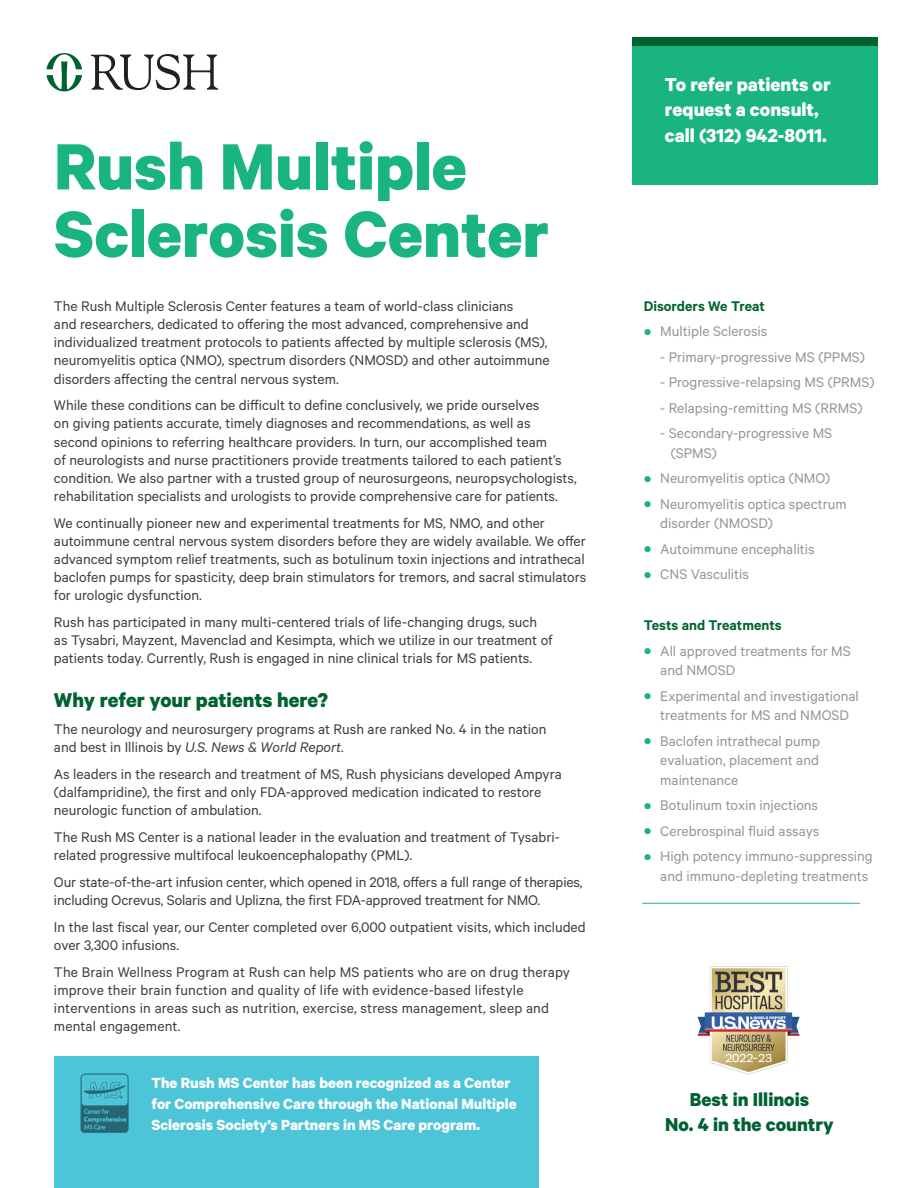
<style>
.page{position:relative;width:918px;height:1188px;background:#fff}
.page>*{position:absolute;margin:0;border:0;box-sizing:border-box;transform-origin:0 0}
.t1{font:700 73.5px/67.5px "Calibre";color:#1ab47f}
.t2{font:700 22.5px "Calibre";color:#006231}
.t3{font:700 21px/25.2px "Calibre";color:#fff}
.t4{font:700 21px/25.2px "Calibre";color:#006231;text-align:center}
.t5{font:700 16.5px/21px "Calibre";color:#fff}
.t6{font:15.75px/18px "Calibre";color:#3e3e3f}
.t7{font:15.75px/19.5px "Calibre";color:#939598}
.t8{font:600 15.75px "Calibre";color:#006231}
.s1{font-style:italic}
.s2{font-size:22.5px;color:#1ab47f}
.s3{font-weight:700;color:#9dd4b9}
</style>
<div class="page">
<svg style="left:91px;top:54px;width:127px;height:36px"></svg>
<svg style="left:47px;top:53px;width:35px;height:38px"></svg>
<div style="left:632px;top:37px;width:246px;height:147px;background:#1ab47f"></div>
<div style="left:632px;top:37px;width:246px;height:8px;background:#006231"></div>
<div style="left:55px;top:1056px;width:484px;height:132px;background:#4cc5d8"></div>
<hr style="left:642px;top:903px;width:218px;height:1px;background:#1ab47f">
<img style="left:81px;top:1074px;width:48px;height:59px">
<img style="left:697px;top:967px;width:103px;height:108px">
<h1 class="t1" style="left:54px;top:130px;width:497px">Rush Multiple<br>Sclerosis Center</h1>
<p class="t6" style="left:54px;top:297px;width:497px">The Rush Multiple Sclerosis Center features a team of world-class clinicians<br>and researchers, dedicated to offering the most advanced, comprehensive and individualized treatment protocols to patients affected by multiple sclerosis (MS), neuromyelitis optica (NMO), spectrum disorders (NMOSD) and other autoimmune disorders affecting the central nervous system.</p>
<p class="t6" style="left:54px;top:396px;width:524px">While these conditions can be difficult to define conclusively, we pride ourselves<br>on giving patients accurate, timely diagnoses and recommendations, as well as second opinions to referring healthcare providers. In turn, our accomplished team<br>of neurologists and nurse practitioners provide treatments tailored to each patient’s condition. We also partner with a trusted group of neurosurgeons, neuropsychologists, rehabilitation specialists and urologists to provide comprehensive care for patients.</p>
<p class="t6" style="left:54px;top:513px;width:534px">We continually pioneer new and experimental treatments for MS, NMO, and other autoimmune central nervous system disorders before they are widely available. We offer advanced symptom relief treatments, such as botulinum toxin injections and intrathecal baclofen pumps for spasticity, deep brain stimulators for tremors, and sacral stimulators for urologic dysfunction.</p>
<p class="t6" style="left:54px;top:612px;width:500px">Rush has participated in many multi-centered trials of life-changing drugs, such as Tysabri, Mayzent, Mavenclad and Kesimpta, which we utilize in our treatment of patients today. Currently, Rush is engaged in nine clinical trials for MS patients.</p>
<h2 class="t2" style="left:54px;top:687px;width:276px">Why refer your patients here?</h2>
<p class="t6" style="left:54px;top:720px;width:494px">The neurology and neurosurgery programs at Rush are ranked No. 4 in the nation and best in Illinois by <span class="s1">U.S. News &amp; World Report.</span></p>
<p class="t6" style="left:54px;top:765px;width:509px">As leaders in the research and treatment of MS, Rush physicians developed Ampyra (dalfampridine), the first and only FDA-approved medication indicated to restore neurologic function of ambulation.</p>
<p class="t6" style="left:54px;top:828px;width:507px">The Rush MS Center is a national leader in the evaluation and treatment of Tysabri&shy;related progressive multifocal leukoencephalopathy (PML).</p>
<p class="t6" style="left:54px;top:873px;width:530px">Our state-of-the-art infusion center, which opened in 2018, offers a full range of therapies, including Ocrevus, Solaris and Uplizna, the first FDA-approved treatment for NMO.</p>
<p class="t6" style="left:54px;top:918px;width:533px">In the last fiscal year, our Center completed over 6,000 outpatient visits, which included over 3,300 infusions.</p>
<p class="t6" style="left:54px;top:963px;width:518px">The Brain Wellness Program at Rush can help MS patients who are on drug therapy improve their brain function and quality of life with evidence-based lifestyle interventions in areas such as nutrition, exercise, stress management, sleep and mental engagement.</p>
<p class="t5" style="left:152px;top:1072px;width:367px">The Rush MS Center has been recognized as a Center for Comprehensive Care through the National Multiple<br>Sclerosis Society’s Partners in MS Care program.</p>
<h3 class="t3" style="left:665px;top:71px;width:167px">To refer patients or request a consult, call (312) 942-8011.</h3>
<p class="t8" style="left:644px;top:297px;width:123px">Disorders We Treat</p>
<p class="t7" style="left:644px;top:321px;width:125px"><span class="s2">•</span> Multiple Sclerosis</p>
<p class="t7" style="left:660px;top:347px;width:206px"><span class="s3">-</span> Primary-progressive MS (PPMS)</p>
<p class="t7" style="left:660px;top:372px;width:216px"><span class="s3">-</span> Progressive-relapsing MS (PRMS)</p>
<p class="t7" style="left:660px;top:398px;width:204px"><span class="s3">-</span> Relapsing-remitting MS (RRMS)</p>
<p class="t7" style="left:671px;top:423px;width:163px;text-indent:-10px"><span class="s3">-</span> Secondary-progressive MS (SPMS)</p>
<p class="t7" style="left:644px;top:468px;width:188px"><span class="s2">•</span> Neuromyelitis optica (NMO)</p>
<p class="t7" style="left:660px;top:494px;width:188px;text-indent:-17px"><span class="s2">•</span> Neuromyelitis optica spectrum disorder (NMOSD)</p>
<p class="t7" style="left:644px;top:539px;width:172px"><span class="s2">•</span> Autoimmune encephalitis</p>
<p class="t7" style="left:644px;top:564px;width:107px"><span class="s2">•</span> CNS Vasculitis</p>
<p class="t8" style="left:644px;top:616px;width:139px">Tests and Treatments</p>
<p class="t7" style="left:660px;top:641px;width:192px;text-indent:-17px"><span class="s2">•</span> All approved treatments for MS and NMOSD</p>
<p class="t7" style="left:644px;top:686px;width:217px;text-align:center"><span class="s2">•</span> Experimental and investigational treatments for MS and NMOSD</p>
<p class="t7" style="left:660px;top:731px;width:161px;text-align:justify;text-indent:-17px"><span class="s2">•</span> Baclofen intrathecal pump evaluation, placement and maintenance</p>
<p class="t7" style="left:644px;top:795px;width:176px"><span class="s2">•</span> Botulinum toxin injections</p>
<p class="t7" style="left:644px;top:821px;width:177px"><span class="s2">•</span> Cerebrospinal fluid assays</p>
<p class="t7" style="left:644px;top:846px;width:230px;text-align:right"><span class="s2">•</span> High potency immuno-suppressing and immuno-depleting treatments</p>
<h3 class="t4" style="left:665px;top:1086px;width:170px">Best in Illinois<br>No. 4 in the country</h3>
</div>
